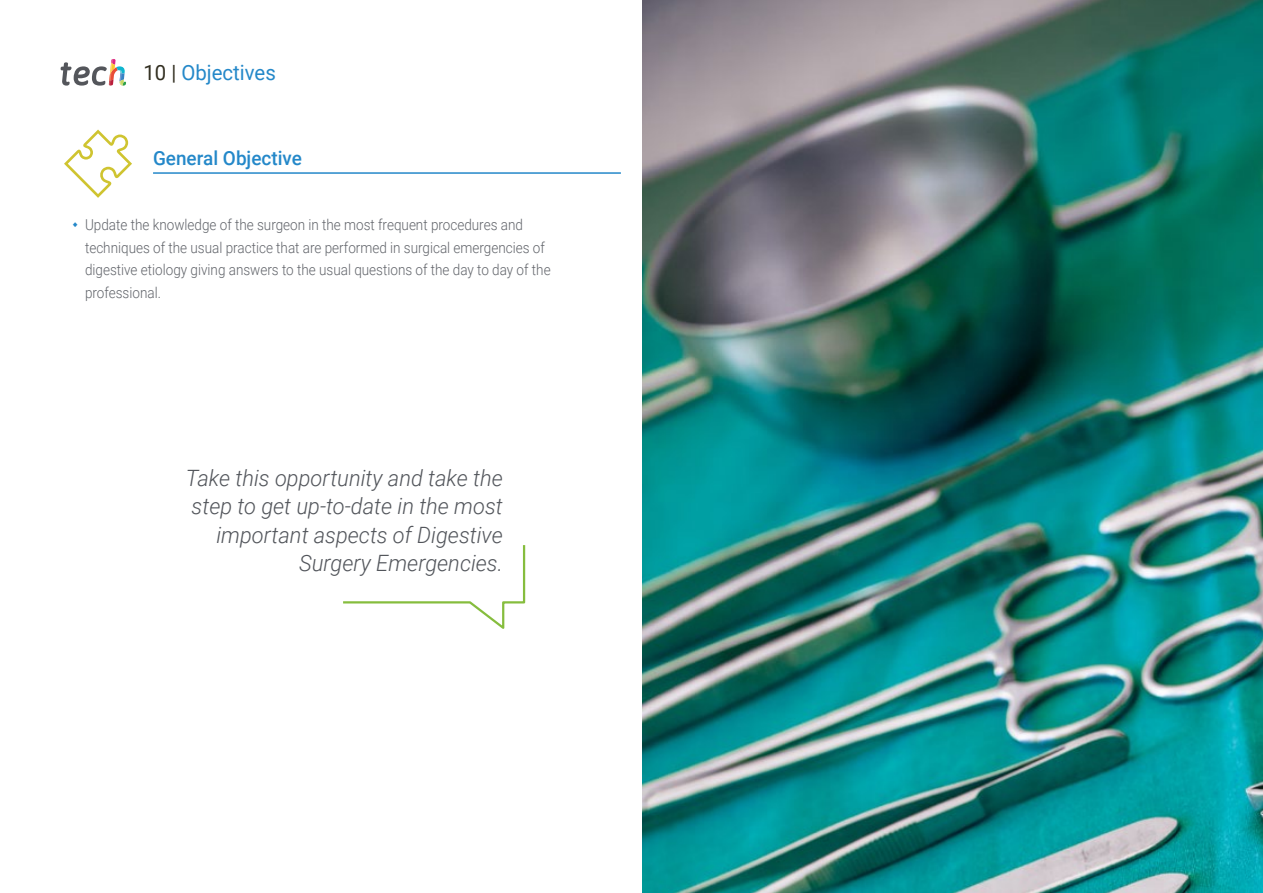
<style>
.page{position:relative;width:1263px;height:893px;background:#fff}
.page>*{position:absolute;margin:0;border:0;box-sizing:border-box;transform-origin:0 0}
.t1{font:italic 300 22.5px/28.5px "Roboto";color:#52555b;text-align:right}
.t2{font:21px "Roboto";color:#2488c9}
.t3{font:500 19.5px "Roboto";color:#2488c9}
.t4{font:300 15px/22.5px "Roboto";color:#61646a;scale:.9 1}
.s1{color:#312e20}
</style>
<div class="page">
<hr style="left:153px;top:173px;width:468px;height:1px;background:#2488c9">
<svg style="left:64px;top:130px;width:68px;height:68px"></svg>
<img style="left:642px;top:0;width:621px;height:893px">
<svg style="left:343px;top:545px;width:183px;height:84px"></svg>
<svg style="left:61px;top:59px;width:65px;height:27px"></svg>
<h2 class="t2" style="left:144px;top:57px;width:134px"><span class="s1">10 |</span> Objectives</h2>
<h3 class="t3" style="left:153px;top:144px;width:150px">General Objective</h3>
<p class="t4" style="left:85px;top:213px;width:519px">Update the knowledge of the surgeon in the most frequent procedures and techniques of the usual practice that are performed in surgical emergencies of digestive etiology giving answers to the usual questions of the day to day of the professional.</p>
<h1 class="t1" style="left:186px;top:463px;width:318px">Take this opportunity and take the step to get up-to-date in the most important aspects of Digestive<br>Surgery Emergencies.</h1>
</div>
